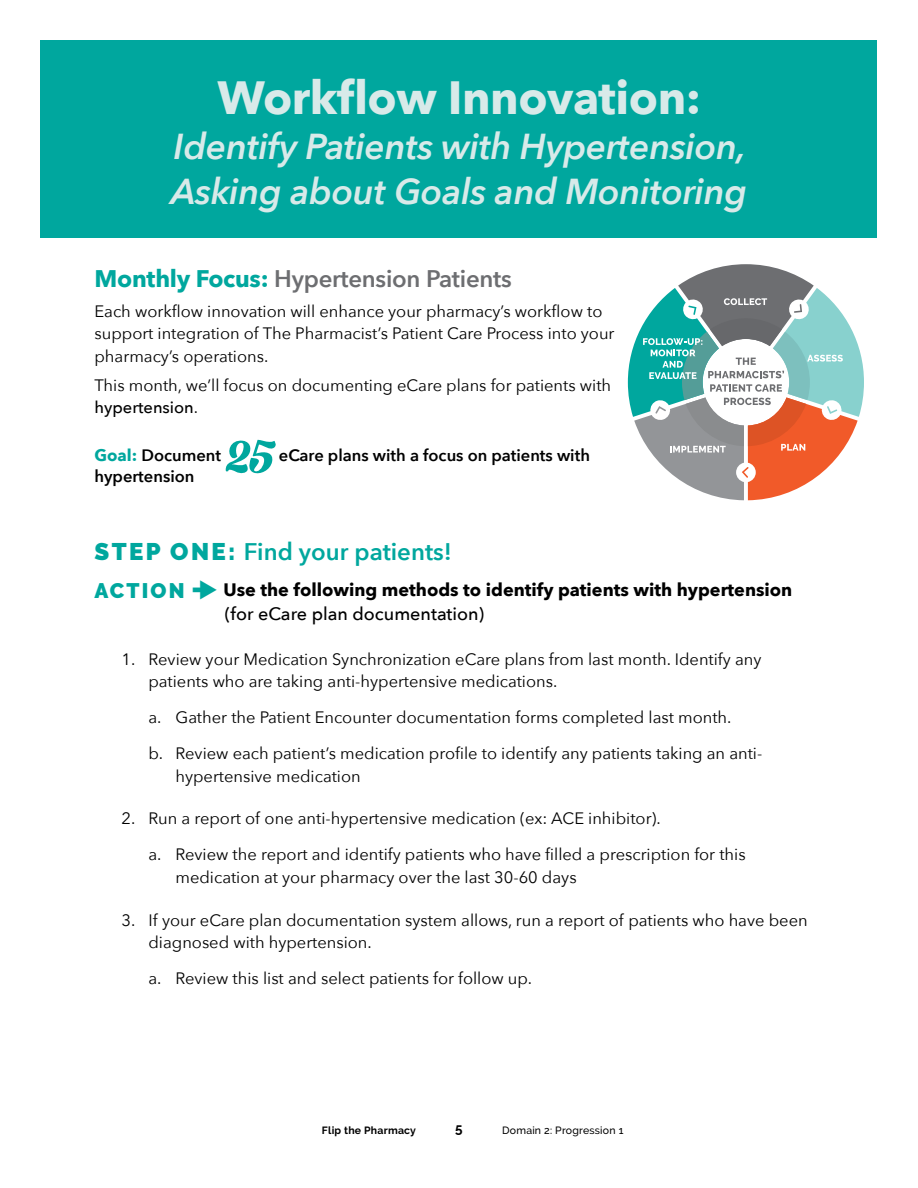
<style>
.page{position:relative;width:918px;height:1188px;background:#fff}
.page>*{position:absolute;margin:0;border:0;box-sizing:border-box;transform-origin:0 0}
.t1{font:700 46.5px "Avenir Next";letter-spacing:-.01em;color:#d8eae9}
.t2{font:italic 600 36px/45px "Avenir Next";letter-spacing:-.01em;color:#d8eae9}
.t3{font:600 24px "Avenir Next";letter-spacing:-.01em;color:#6d6e71}
.t4{font:600 24px "Avenir Next";color:#00a79e}
.t5{font:900 21px "Raleway";letter-spacing:.1em;color:#00a79e}
.t6{font:700 18px "Avenir Next";color:#000}
.t7{font:500 18px "Avenir Next";color:#000}
.t8{font:16.5px/22.5px "Avenir Next";color:#000}
.t9{font:600 16.5px "Avenir Next";color:#000}
.t10{font:700 13.5px "Raleway";color:#000}
.t11{font:500 10.5px "Raleway";letter-spacing:.02em;color:#000}
.t12{font:700 10.5px "Raleway";letter-spacing:.02em;color:#000}
.s1{font-weight:700;color:#00a79e}
.s2{font-weight:500}
.s3{font-family:"Raleway";font-weight:900}
</style>
<div class="page">
<svg style="left:226px;top:439px;width:50px;height:35px"></svg>
<div style="left:40px;top:40px;width:838px;height:198px;background:#00a79e"></div>
<svg style="left:628px;top:264px;width:236px;height:236px"></svg>
<h1 class="t1" style="left:217px;top:69px;width:485px">Workflow Innovation:</h1>
<h2 class="t2" style="left:172px;top:123px;width:577px">Identify Patients with Hypertension,<br>Asking about Goals and Monitoring</h2>
<h3 class="t3" style="left:94px;top:264px;width:419px"><span class="s1">Monthly Focus:</span> Hypertension Patients</h3>
<p class="t8" style="left:94px;top:300px;width:522px">Each workflow innovation will enhance your pharmacy’s workflow to support integration of The Pharmacist’s Patient Care Process into your pharmacy’s operations.</p>
<p class="t8" style="left:94px;top:374px;width:518px">This month, we’ll focus on documenting eCare plans for patients with <span class="s2">hypertension</span>.</p>
<p class="t9" style="left:94px;top:446px;width:128px"><span class="s1">Goal:</span> Document</p>
<p class="t9" style="left:279px;top:446px;width:313px">eCare plans with a focus on patients with</p>
<p class="t9" style="left:94px;top:467px;width:101px">hypertension</p>
<h3 class="t4" style="left:94px;top:537px;width:359px"><span class="s3">STEP ONE:</span> Find your patients!</h3>
<p class="t5" style="left:94px;top:578px;width:92px">ACTION</p>
<p class="t6" style="left:223px;top:579px;width:570px">Use the following methods to identify patients with hypertension</p>
<p class="t7" style="left:225px;top:599px;width:261px">(for eCare plan documentation)</p>
<p class="t8" style="left:148px;top:648px;width:614px;text-indent:-27px">1. Review your Medication Synchronization eCare plans from last month. Identify any patients who are taking anti-hypertensive medications.</p>
<p class="t8" style="left:148px;top:699px;width:615px;line-height:36px">a. Gather the Patient Encounter documentation forms completed last month.<br>b. Review each patient’s medication profile to identify any patients taking an anti-</p>
<p class="t8" style="left:175px;top:765px;width:187px">hypertensive medication</p>
<p class="t8" style="left:148px;top:801px;width:599px;line-height:36px;text-indent:-27px">2. Run a report of one anti-hypertensive medication (ex: ACE inhibitor).<br>a. Review the report and identify patients who have filled a prescription for this</p>
<p class="t8" style="left:175px;top:866px;width:403px">medication at your pharmacy over the last 30-60 days</p>
<p class="t8" style="left:148px;top:909px;width:661px;text-indent:-27px">3. If your eCare plan documentation system allows, run a report of patients who have been diagnosed with hypertension.</p>
<p class="t8" style="left:148px;top:967px;width:385px">a. Review this list and select patients for follow up.</p>
<p class="t12" style="left:322px;top:1124px;width:96px">Flip the Pharmacy</p>
<p class="t10" style="left:455px;top:1121px;width:9px">5</p>
<p class="t11" style="left:502px;top:1124px;width:123px">Domain 2: Progression 1</p>
</div>
